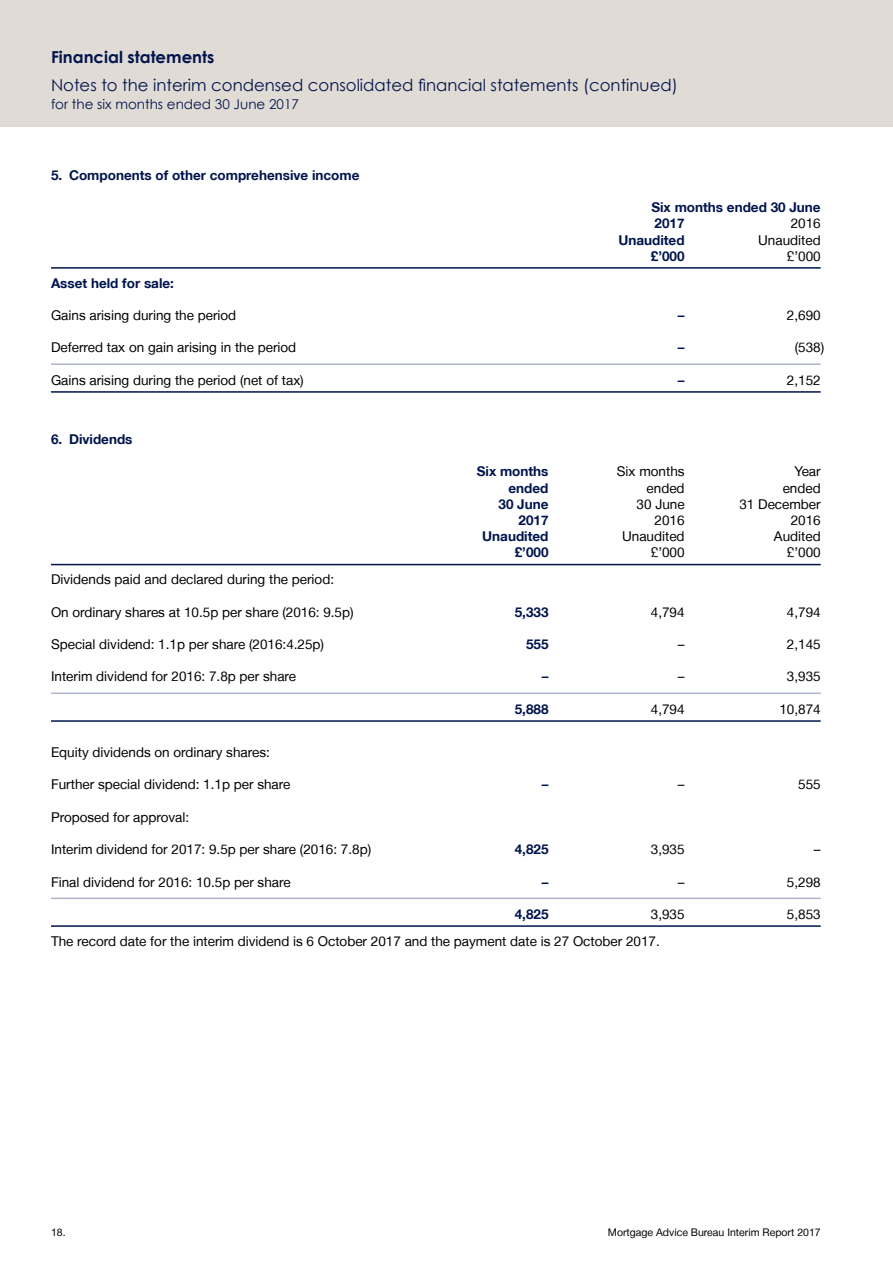
<style>
.page{position:relative;width:893px;height:1263px;background:#fff}
.page>*{position:absolute;margin:0;border:0;box-sizing:border-box;transform-origin:0 0}
.t1{font:16.5px "Century Gothic";color:#00154d}
.t2{font:700 16.5px "Century Gothic";color:#00154d}
.t3{font:13.5px "Helvetica Neue LT";color:#000}
.t4{font:700 13.5px/16.2px "Helvetica Neue LT";color:#00154d}
.t5{font:13.5px "Century Gothic";color:#00154d}
.t6{font:10.5px "Helvetica Neue LT";color:#000}
</style>
<div class="page">
<div style="left:0;top:0;width:893px;height:127px;background:#e1dbd5"></div>
<hr style="left:51px;top:267px;width:770px;height:2px;background:#00154d">
<hr style="left:51px;top:363px;width:770px;height:2px;background:#b0b5cd">
<hr style="left:51px;top:391px;width:770px;height:2px;background:#00154d">
<hr style="left:51px;top:564px;width:770px;height:1px;background:#00154d">
<hr style="left:51px;top:692px;width:770px;height:2px;background:#b0b5cd">
<hr style="left:51px;top:720px;width:770px;height:2px;background:#00154d">
<hr style="left:51px;top:897px;width:770px;height:2px;background:#b0b5cd">
<hr style="left:51px;top:925px;width:770px;height:2px;background:#00154d">
<p class="t2" style="left:51px;top:47px;width:165px">Financial statements</p>
<p class="t1" style="left:51px;top:75px;width:628px">Notes to the interim condensed consolidated financial statements (continued)</p>
<p class="t5" style="left:51px;top:96px;width:249px">for the six months ended 30 June 2017</p>
<p class="t4" style="left:51px;top:167px;width:310px">5. Components of other comprehensive income</p>
<p class="t4" style="left:651px;top:199px;width:171px">Six months ended 30 June<br>2017</p>
<p class="t3" style="left:791px;top:215px;width:32px">2016</p>
<p class="t4" style="left:618px;top:231px;width:68px">Unaudited</p>
<p class="t3" style="left:758px;top:232px;width:64px">Unaudited</p>
<p class="t4" style="left:651px;top:248px;width:35px">£’000</p>
<p class="t3" style="left:787px;top:248px;width:35px">£’000</p>
<p class="t4" style="left:51px;top:274px;width:124px">Asset held for sale:</p>
<p class="t3" style="left:51px;top:307px;width:187px">Gains arising during the period</p>
<p class="t4" style="left:678px;top:307px;width:8px">–</p>
<p class="t3" style="left:787px;top:307px;width:35px">2,690</p>
<p class="t3" style="left:51px;top:339px;width:247px">Deferred tax on gain arising in the period</p>
<p class="t4" style="left:678px;top:339px;width:8px">–</p>
<p class="t3" style="left:795px;top:339px;width:31px">(538)</p>
<p class="t3" style="left:51px;top:372px;width:254px">Gains arising during the period (net of tax)</p>
<p class="t4" style="left:678px;top:372px;width:8px">–</p>
<p class="t3" style="left:787px;top:372px;width:35px">2,152</p>
<p class="t4" style="left:51px;top:431px;width:83px">6. Dividends</p>
<p class="t4" style="left:477px;top:463px;width:73px">Six months</p>
<p class="t3" style="left:617px;top:464px;width:69px">Six months</p>
<p class="t3" style="left:794px;top:464px;width:28px">Year</p>
<p class="t4" style="left:508px;top:479px;width:42px">ended</p>
<p class="t3" style="left:647px;top:480px;width:40px">ended</p>
<p class="t3" style="left:783px;top:480px;width:40px">ended</p>
<p class="t4" style="left:498px;top:496px;width:52px">30 June</p>
<p class="t3" style="left:637px;top:496px;width:50px">30 June</p>
<p class="t3" style="left:739px;top:496px;width:83px">31 December</p>
<p class="t4" style="left:518px;top:512px;width:32px">2017</p>
<p class="t3" style="left:655px;top:512px;width:32px">2016</p>
<p class="t3" style="left:791px;top:512px;width:32px">2016</p>
<p class="t4" style="left:482px;top:528px;width:68px">Unaudited</p>
<p class="t3" style="left:622px;top:528px;width:64px">Unaudited</p>
<p class="t3" style="left:774px;top:528px;width:48px">Audited</p>
<p class="t4" style="left:515px;top:544px;width:35px">£’000</p>
<p class="t3" style="left:651px;top:545px;width:35px">£’000</p>
<p class="t3" style="left:787px;top:545px;width:35px">£’000</p>
<p class="t3" style="left:51px;top:571px;width:285px">Dividends paid and declared during the period:</p>
<p class="t3" style="left:51px;top:604px;width:304px">On ordinary shares at 10.5p per share (2016: 9.5p)</p>
<p class="t4" style="left:515px;top:603px;width:35px">5,333</p>
<p class="t3" style="left:651px;top:604px;width:35px">4,794</p>
<p class="t3" style="left:787px;top:604px;width:35px">4,794</p>
<p class="t3" style="left:51px;top:636px;width:275px">Special dividend: 1.1p per share (2016:4.25p)</p>
<p class="t4" style="left:526px;top:636px;width:24px">555</p>
<p class="t3" style="left:678px;top:636px;width:8px">–</p>
<p class="t3" style="left:787px;top:636px;width:35px">2,145</p>
<p class="t3" style="left:51px;top:669px;width:247px">Interim dividend for 2016: 7.8p per share</p>
<p class="t4" style="left:542px;top:668px;width:8px">–</p>
<p class="t3" style="left:678px;top:669px;width:8px">–</p>
<p class="t3" style="left:787px;top:669px;width:35px">3,935</p>
<p class="t4" style="left:515px;top:701px;width:35px">5,888</p>
<p class="t3" style="left:651px;top:701px;width:35px">4,794</p>
<p class="t3" style="left:779px;top:701px;width:43px">10,874</p>
<p class="t3" style="left:51px;top:744px;width:220px">Equity dividends on ordinary shares:</p>
<p class="t3" style="left:51px;top:776px;width:241px">Further special dividend: 1.1p per share</p>
<p class="t4" style="left:542px;top:776px;width:8px">–</p>
<p class="t3" style="left:678px;top:776px;width:8px">–</p>
<p class="t3" style="left:798px;top:776px;width:24px">555</p>
<p class="t3" style="left:51px;top:809px;width:140px">Proposed for approval:</p>
<p class="t3" style="left:51px;top:841px;width:322px">Interim dividend for 2017: 9.5p per share (2016: 7.8p)</p>
<p class="t4" style="left:515px;top:841px;width:35px">4,825</p>
<p class="t3" style="left:651px;top:841px;width:35px">3,935</p>
<p class="t3" style="left:814px;top:841px;width:8px">–</p>
<p class="t3" style="left:51px;top:874px;width:241px">Final dividend for 2016: 10.5p per share</p>
<p class="t4" style="left:542px;top:873px;width:8px">–</p>
<p class="t3" style="left:678px;top:874px;width:8px">–</p>
<p class="t3" style="left:787px;top:874px;width:35px">5,298</p>
<p class="t4" style="left:515px;top:906px;width:35px">4,825</p>
<p class="t3" style="left:651px;top:906px;width:35px">3,935</p>
<p class="t3" style="left:787px;top:906px;width:35px">5,853</p>
<p class="t3" style="left:51px;top:933px;width:610px">The record date for the interim dividend is 6 October 2017 and the payment date is 27 October 2017.</p>
<p class="t6" style="left:51px;top:1226px;width:16px">18.</p>
<p class="t6" style="left:608px;top:1226px;width:214px">Mortgage Advice Bureau Interim Report 2017</p>
</div>
